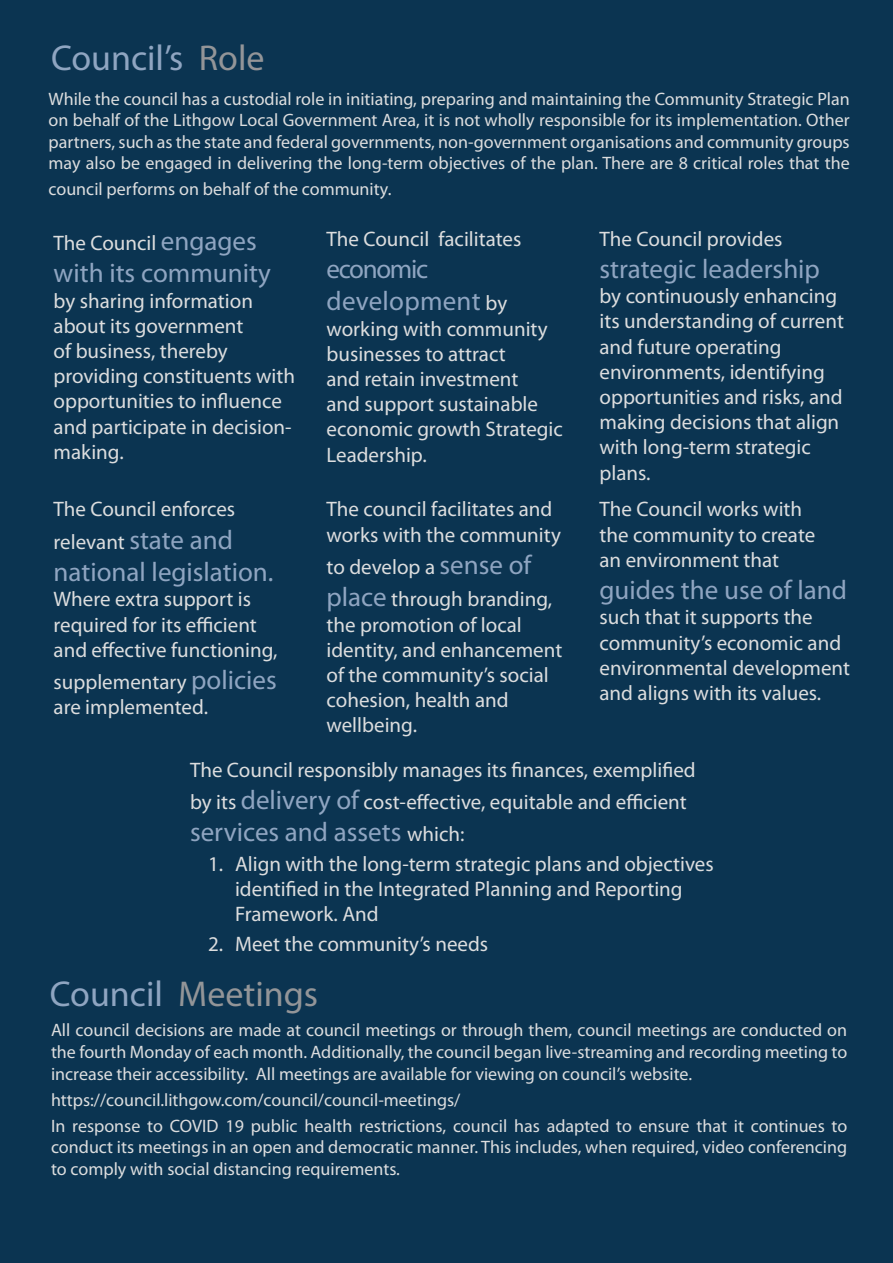
<style>
.page{position:relative;width:893px;height:1263px;background:#0b3451}
.page>*{position:absolute;margin:0;border:0;box-sizing:border-box;transform-origin:0 0}
.t1{font:36px "Myriad Pro";color:#939598}
.t2{font:36px "Myriad Pro";color:#8fa5c1}
.t3{font:27px/32.4px "Myriad Pro";color:#8fa5c1}
.t4{font:21px/25.2px "Myriad Pro";color:#dcddde}
.t5{font:18px/21.6px "Myriad Pro";color:#dcddde;text-align:justify}
.s1{color:#939598}
.s2{font-size:27px;color:#8fa5c1}
.s3{font-size:21px;color:#dcddde}
.s4{color:#8fa5c1}
</style>
<div class="page">
<h1 class="t2" style="left:51px;top:35px;width:215px">Council’s <span class="s1">Role</span></h1>
<p class="t5" style="left:49px;top:87px;width:803px">While the council has a custodial role in initiating, preparing and maintaining the Community Strategic Plan on behalf of the Lithgow Local Government Area, it is not wholly responsible for its implementation. Other partners, such as the state and federal governments, non-government organisations and community groups may also be engaged in delivering the long-term objectives of the plan. There are 8 critical roles that the</p>
<p class="t5" style="left:49px;top:177px;width:344px">council performs on behalf of the community.</p>
<p class="t4" style="left:54px;top:230px;width:205px">The Council <span class="s2">engages</span></p>
<p class="t3" style="left:54px;top:257px;width:219px">with its community</p>
<p class="t4" style="left:54px;top:288px;width:243px">by sharing information about its government<br>of business, thereby providing constituents with opportunities to influence and participate in decision&shy;making.</p>
<p class="t4" style="left:327px;top:226px;width:196px">The Council facilitates</p>
<p class="t3" style="left:327px;top:252px;width:182px">economic development <span class="s3">by</span></p>
<p class="t4" style="left:327px;top:316px;width:238px">working with community businesses to attract<br>and retain investment<br>and support sustainable economic growth Strategic<br>Leadership.</p>
<p class="t4" style="left:599px;top:226px;width:185px">The Council provides</p>
<p class="t3" style="left:599px;top:252px;width:222px">strategic leadership</p>
<p class="t4" style="left:599px;top:283px;width:246px">by continuously enhancing its understanding of current and future operating environments, identifying opportunities and risks, and making decisions that align with long-term strategic plans.</p>
<p class="t4" style="left:327px;top:496px;width:236px">The council facilitates and works with the community</p>
<p class="t4" style="left:327px;top:550px;width:227px;line-height:32.4px">to develop a <span class="s2">sense of place</span> through branding,</p>
<p class="t4" style="left:327px;top:612px;width:237px">the promotion of local identity, and enhancement of the community’s social cohesion, health and wellbeing.</p>
<p class="t4" style="left:190px;top:753px;width:507px;line-height:32.4px">The Council responsibly manages its finances, exemplified by its <span class="s2">delivery of</span> cost-effective, equitable and efficient</p>
<p class="t3" style="left:190px;top:816px;width:276px">services and assets <span class="s3">which:</span></p>
<p class="t4" style="left:235px;top:851px;width:480px;text-indent:-27px">1. Align with the long-term strategic plans and objectives identified in the Integrated Planning and Reporting<br>Framework. And</p>
<p class="t4" style="left:208px;top:931px;width:282px">2. Meet the community’s needs</p>
<p class="t4" style="left:54px;top:493px;width:183px;line-height:32.4px">The Council enforces relevant <span class="s2">state and</span></p>
<p class="t3" style="left:54px;top:555px;width:221px">national legislation.</p>
<p class="t4" style="left:54px;top:586px;width:225px">Where extra support is required for its efficient and effective functioning,</p>
<p class="t4" style="left:54px;top:669px;width:225px">supplementary <span class="s2">policies </span>are implemented.</p>
<p class="t4" style="left:599px;top:496px;width:217px">The Council works with the community to create an environment that</p>
<p class="t3" style="left:599px;top:573px;width:249px">guides the use of land</p>
<p class="t4" style="left:599px;top:604px;width:252px">such that it supports the community’s economic and environmental development and aligns with its values.</p>
<h1 class="t1" style="left:50px;top:971px;width:270px"><span class="s4">Council</span> Meetings</h1>
<p class="t5" style="left:51px;top:1019px;width:798px">All council decisions are made at council meetings or through them, council meetings are conducted on the fourth Monday of each month. Additionally, the council began live-streaming and recording meeting to increase their accessibility. All meetings are available for viewing on council’s website.</p>
<p class="t5" style="left:51px;top:1086px;width:798px;line-height:26.1px">https://council.lithgow.com/council/council-meetings/<br>In response to COVID 19 public health restrictions, council has adapted to ensure that it continues to</p>
<p class="t5" style="left:51px;top:1136px;width:798px">conduct its meetings in an open and democratic manner. This includes, when required, video conferencing to comply with social distancing requirements.</p>
</div>
